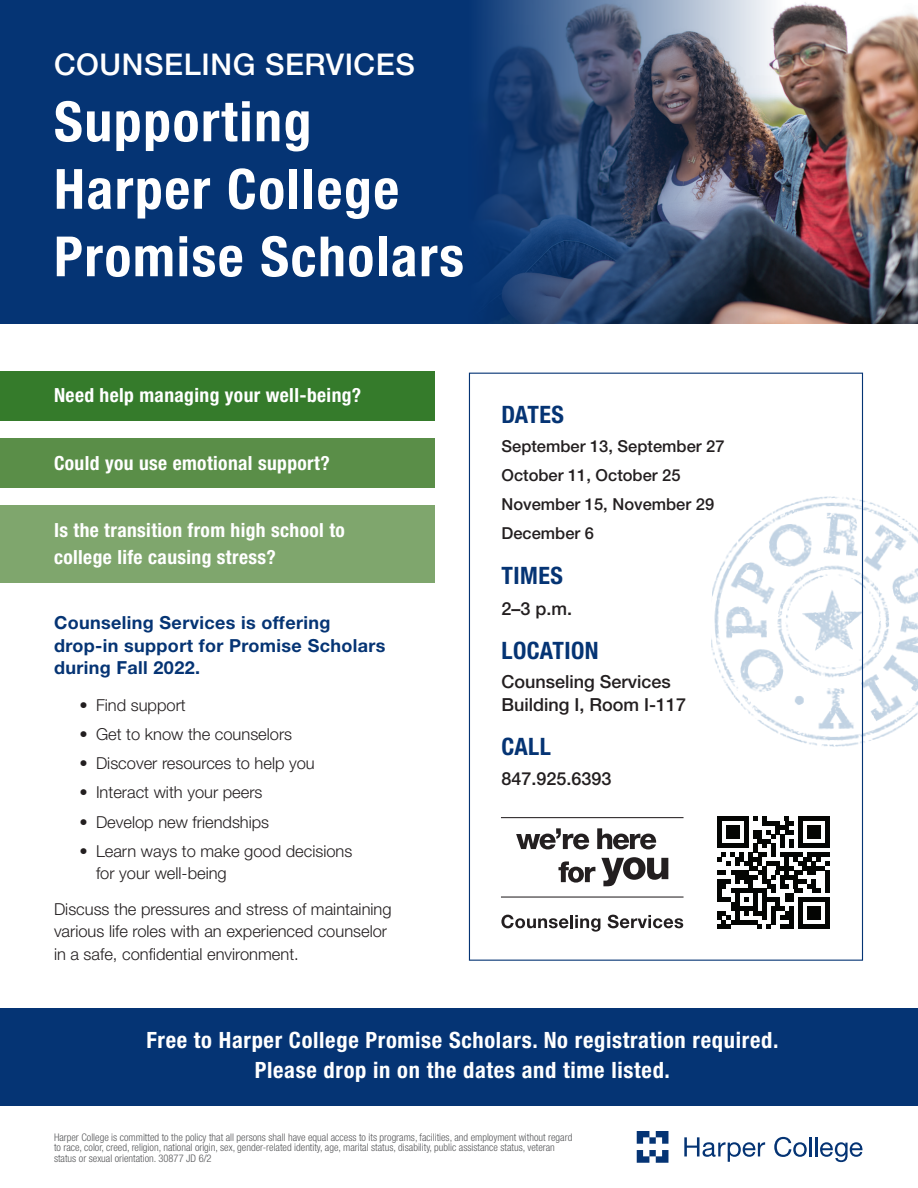
<style>
.page{position:relative;width:918px;height:1188px;background:#fff}
.page>*{position:absolute;margin:0;border:0;box-sizing:border-box;transform-origin:0 0}
.t1{font:700 condensed 55.5px/67.5px "Helvetica Neue LT Std";letter-spacing:.03em;color:#fff}
.t2{font:500 30px "Helvetica Neue LT Std";letter-spacing:.02em;color:#fff}
.t3{font:700 condensed 24px "Helvetica Neue LT Std";letter-spacing:.02em;color:#053474}
.Paragraph_Style_4{font:700 condensed 22.5px/30px "Helvetica Neue LT Std";letter-spacing:.03em;color:#fff;text-align:center}
.Sub_heading{font:700 condensed 19.5px/27px "Helvetica Neue LT Std";letter-spacing:.02em;color:#fff}
.Paragraph_Style_1{font:700 18px/22.5px "Helvetica Neue LT Std";letter-spacing:.02em;color:#053474}
.t4{font:500 18px/22.5px "Helvetica Neue LT Std";color:#231f20}
.Paragraph_Style_2{font:300 16.5px/22.5px "Helvetica Neue LT Std";color:#231f20}
.t5{font:500 16.5px "Helvetica Neue LT Std";color:#231f20}
.disclaimer{font:300 condensed 10.5px/10.5px "Helvetica Neue LT Std";color:#57585a}
</style>
<div class="page">
<div style="left:0;top:0;width:918px;height:324px;background:#053474"></div>
<div style="left:0;top:1008px;width:918px;height:97px;background:#053474"></div>
<img style="left:711px;top:493px;width:207px;height:259px">
<div style="left:0;top:371px;width:434px;height:49px;background:#357b2b"></div>
<div style="left:0;top:506px;width:434px;height:77px;background:#7fa66d"></div>
<div style="left:0;top:438px;width:434px;height:50px;background:#5a8e48"></div>
<img style="left:482px;top:0;width:436px;height:324px">
<svg style="left:501px;top:915px;width:99px;height:17px"></svg>
<svg style="left:608px;top:915px;width:75px;height:13px"></svg>
<svg style="left:558px;top:857px;width:110px;height:29px"></svg>
<svg style="left:516px;top:828px;width:140px;height:21px"></svg>
<hr style="left:501px;top:817px;width:183px;height:1px;background:#231f20">
<hr style="left:501px;top:897px;width:183px;height:1px;background:#231f20">
<svg style="left:717px;top:817px;width:113px;height:112px"></svg>
<hr style="left:798px;top:925px;width:32px;height:4px;background:#040503">
<div style="left:807px;top:907px;width:14px;height:13px;background:#040503"></div>
<svg style="left:684px;top:1137px;width:81px;height:25px"></svg>
<svg style="left:774px;top:1137px;width:37px;height:20px"></svg>
<hr style="left:815px;top:1137px;width:3px;height:19px;background:#053474">
<svg style="left:820px;top:1142px;width:42px;height:20px"></svg>
<svg style="left:637px;top:1131px;width:31px;height:13px"></svg>
<svg style="left:637px;top:1150px;width:31px;height:13px"></svg>
<p class="t2" style="left:54px;top:46px;width:362px">COUNSELING SERVICES</p>
<p class="t1" style="left:54px;top:87px;width:411px">Supporting<br>Harper College<br>Promise Scholars</p>
<h3 class="Sub_heading" style="left:54px;top:381px;width:309px">Need help managing your well-being?</h3>
<h3 class="Sub_heading" style="left:54px;top:449px;width:277px">Could you use emotional support?</h3>
<h3 class="Sub_heading" style="left:54px;top:516px;width:292px">Is the transition from high school to college life causing stress?</h3>
<p class="Paragraph_Style_1" style="left:54px;top:611px;width:333px">Counseling Services is offering drop-in support for Promise Scholars during Fall 2022.</p>
<p class="Paragraph_Style_2" style="left:80px;top:693px;width:108px">• Find support</p>
<p class="Paragraph_Style_2" style="left:80px;top:722px;width:214px">• Get to know the counselors</p>
<p class="Paragraph_Style_2" style="left:80px;top:752px;width:237px">• Discover resources to help you</p>
<p class="Paragraph_Style_2" style="left:80px;top:781px;width:185px">• Interact with your peers</p>
<p class="Paragraph_Style_2" style="left:80px;top:810px;width:191px">• Develop new friendships</p>
<p class="Paragraph_Style_2" style="left:96px;top:839px;width:258px;text-indent:-16px">• Learn ways to make good decisions for your well-being</p>
<p class="Paragraph_Style_2" style="left:54px;top:897px;width:339px">Discuss the pressures and stress of maintaining various life roles with an experienced counselor in a safe, confidential environment.</p>
<p class="t3" style="left:501px;top:400px;width:64px">DATES</p>
<p class="t5" style="left:501px;top:436px;width:225px">September 13, September 27</p>
<p class="t5" style="left:501px;top:465px;width:181px">October 11, October 25</p>
<p class="t5" style="left:501px;top:494px;width:214px">November 15, November 29</p>
<p class="t5" style="left:501px;top:524px;width:94px">December 6</p>
<p class="t3" style="left:501px;top:561px;width:63px">TIMES</p>
<p class="t4" style="left:501px;top:597px;width:72px">2–3 p.m.</p>
<p class="t3" style="left:501px;top:636px;width:99px">LOCATION</p>
<p class="t4" style="left:501px;top:671px;width:186px">Counseling Services<br>Building I, Room I-117</p>
<p class="t3" style="left:501px;top:732px;width:51px">CALL</p>
<p class="t4" style="left:501px;top:767px;width:112px">847.925.6393</p>
<p class="Paragraph_Style_4" style="left:146px;top:1025px;width:634px">Free to Harper College Promise Scholars. No registration required.<br>Please drop in on the dates and time listed.</p>
<p class="disclaimer" style="left:54px;top:1132px;width:520px">Harper College is committed to the policy that all persons shall have equal access to its programs, facilities, and employment without regard to race, color, creed, religion, national origin, sex, gender-related identity, age, marital status, disability, public assistance status, veteran status or sexual orientation. 30877 JD 6/2</p>
</div>
